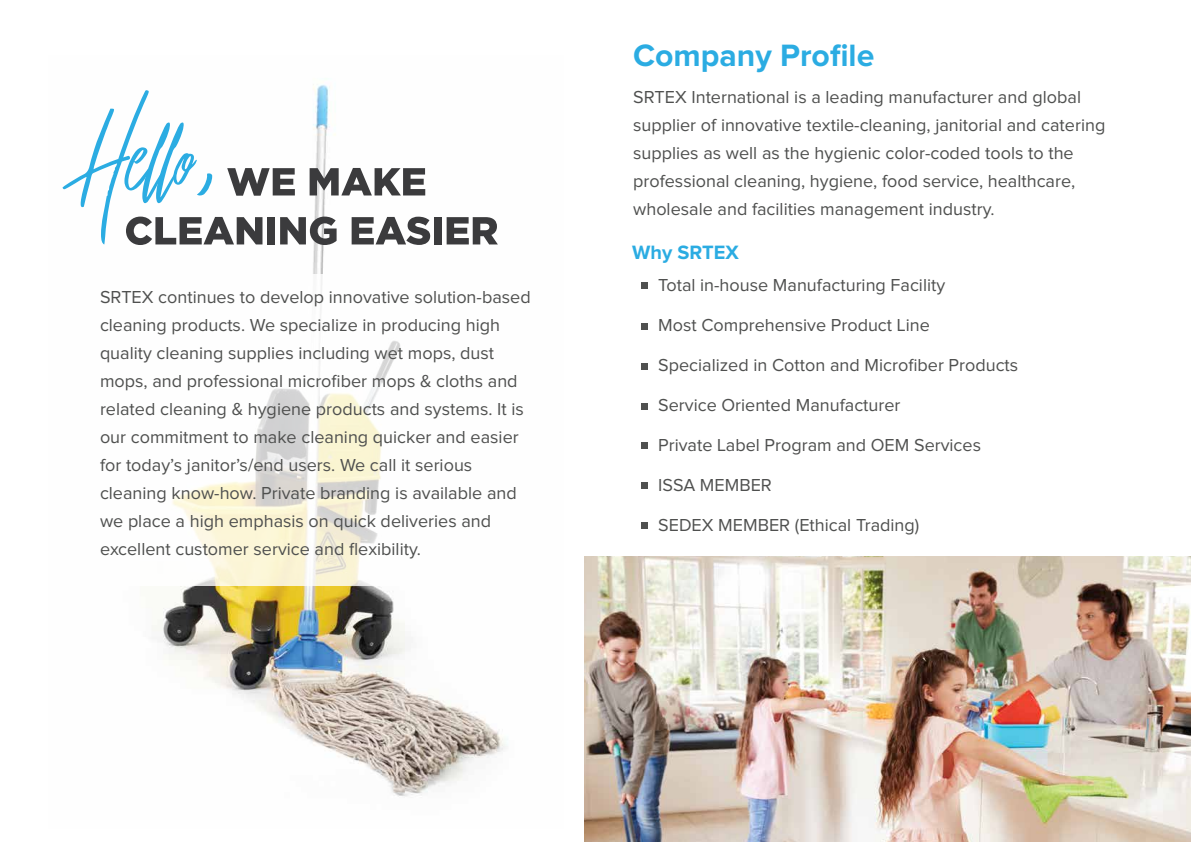
<style>
.page{position:relative;width:1191px;height:842px;background:#fff}
.page>*{position:absolute;margin:0;border:0;box-sizing:border-box;transform-origin:0 0}
.t1{font:700 32px "Proxima Nova";color:#2bace2}
.t2{font:700 20px "Proxima Nova";color:#2bace2}
.t3{font:18px/28px "Proxima Nova";color:#4f504f}
</style>
<div class="page">
<img style="left:152px;top:84px;width:355px;height:713px">
<svg style="left:62px;top:90px;width:368px;height:155px"></svg>
<div style="left:434px;top:217px;width:7px;height:27px;background:#3b3b3d"></div>
<svg style="left:446px;top:217px;width:52px;height:27px"></svg>
<img style="left:585px;top:556px;width:606px;height:286px">
<svg style="left:152px;top:274px;width:355px;height:311px"></svg>
<svg style="left:641px;top:282px;width:6px;height:6px"></svg>
<svg style="left:641px;top:323px;width:6px;height:6px"></svg>
<svg style="left:641px;top:363px;width:6px;height:6px"></svg>
<svg style="left:641px;top:403px;width:6px;height:6px"></svg>
<svg style="left:641px;top:442px;width:6px;height:6px"></svg>
<svg style="left:641px;top:482px;width:6px;height:6px"></svg>
<svg style="left:641px;top:522px;width:6px;height:6px"></svg>
<p class="t3" style="left:100px;top:284px;width:432px">SRTEX continues to develop innovative solution-based cleaning products. We specialize in producing high quality cleaning supplies including wet mops, dust mops, and professional microfiber mops &amp; cloths and related cleaning &amp; hygiene products and systems. It is our commitment to make cleaning quicker and easier for today’s janitor’s/end users. We call it serious cleaning know-how. Private branding is available and we place a high emphasis on quick deliveries and excellent customer service and flexibility.</p>
<h1 class="t1" style="left:633px;top:41px;width:243px">Company Profile</h1>
<p class="t3" style="left:633px;top:84px;width:474px">SRTEX International is a leading manufacturer and global supplier of innovative textile-cleaning, janitorial and catering supplies as well as the hygienic color-coded tools to the professional cleaning, hygiene, food service, healthcare, wholesale and facilities management industry.</p>
<p class="t2" style="left:632px;top:244px;width:108px">Why SRTEX</p>
<p class="t3" style="left:658px;top:272px;width:288px">Total in-house Manufacturing Facility</p>
<p class="t3" style="left:658px;top:312px;width:273px">Most Comprehensive Product Line</p>
<p class="t3" style="left:658px;top:352px;width:361px">Specialized in Cotton and Microfiber Products</p>
<p class="t3" style="left:658px;top:392px;width:244px">Service Oriented Manufacturer</p>
<p class="t3" style="left:658px;top:432px;width:324px">Private Label Program and OEM Services</p>
<p class="t3" style="left:658px;top:472px;width:115px">ISSA MEMBER</p>
<p class="t3" style="left:658px;top:512px;width:263px">SEDEX MEMBER (Ethical Trading)</p>
</div>
